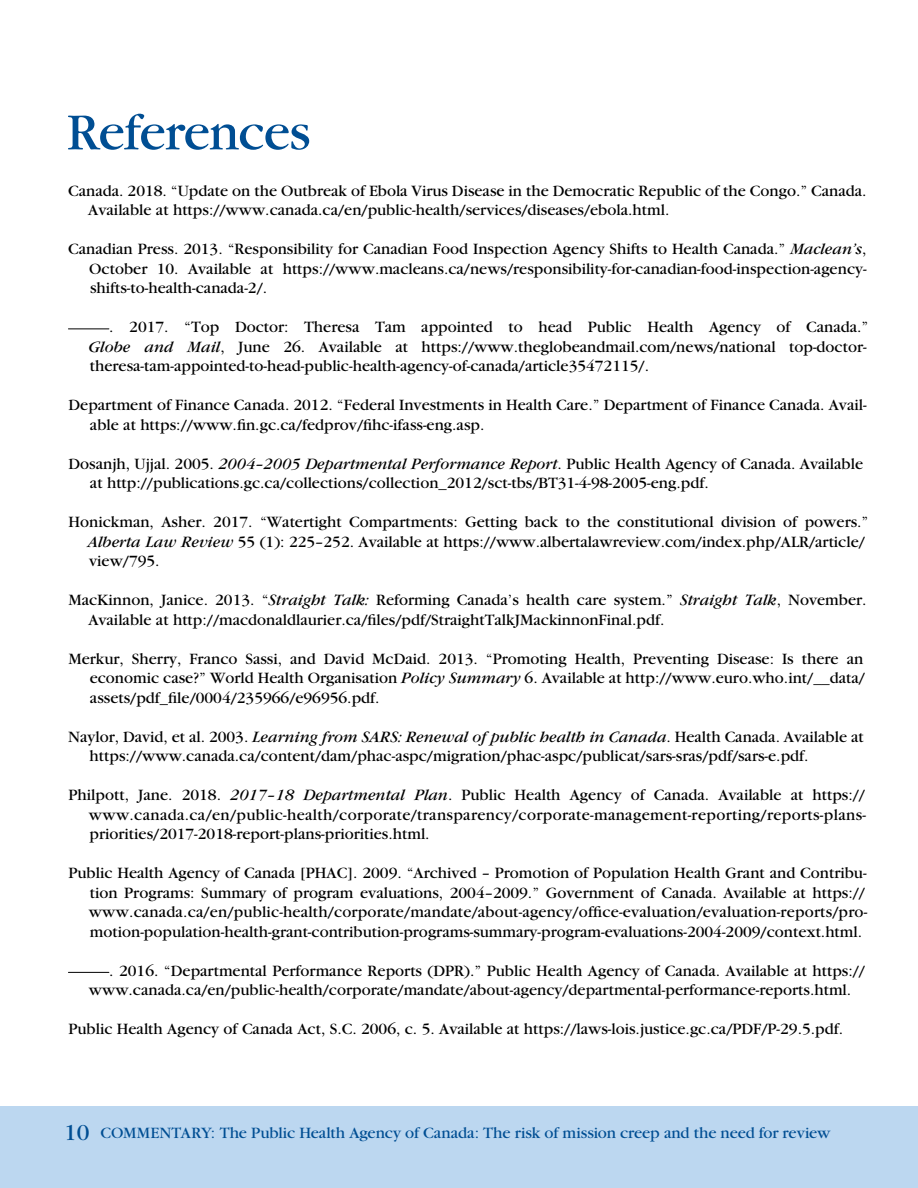
<style>
.page{position:relative;width:918px;height:1188px;background:#fff}
.page>*{position:absolute;margin:0;border:0;box-sizing:border-box;transform-origin:0 0}
.t1{font:54px "Garamond";letter-spacing:-.02em;color:#004e93}
.t2{font:16.5px/19.5px "Garamond";color:#000}
.t3{font:16.5px "Garamond";letter-spacing:-.01em;color:#004e93}
.s1{font-style:italic}
.s2{font-size:24px}
</style>
<div class="page">
<div style="left:0;top:1106px;width:918px;height:82px;background:#bcd7f0"></div>
<hr style="left:68px;top:329px;width:41px;height:1px;background:#000">
<hr style="left:68px;top:972px;width:41px;height:1px;background:#000">
<h1 class="t1" style="left:67px;top:104px;width:245px">References</h1>
<p class="t2" style="left:88px;top:181px;width:780px;text-indent:-20px">Canada. 2018. “Update on the Outbreak of Ebola Virus Disease in the Democratic Republic of the Congo.” Canada.<br>Available at https://www.canada.ca/en/public-health/services/diseases/ebola.html.</p>
<p class="t2" style="left:89px;top:240px;width:779px;text-align:justify;text-indent:-21px">Canadian Press. 2013. “Responsibility for Canadian Food Inspection Agency Shifts to Health Canada.” <span class="s1">Maclean’s</span>, October 10. Available at https://www.macleans.ca/news/responsibility-for-canadian-food-inspection-agency&shy;shifts-to-health-canada-2/.</p>
<p class="t2" style="left:88px;top:318px;width:781px;text-align:justify;text-indent:21px">. 2017. “Top Doctor: Theresa Tam appointed to head Public Health Agency of Canada.” <span class="s1">Globe and Mail</span>, June 26. Available at https://www.theglobeandmail.com/news/national top-doctor&shy;theresa-tam-appointed-to-head-public-health-agency-of-canada/article35472115/.</p>
<p class="t2" style="left:90px;top:396px;width:778px;text-indent:-21px">Department of Finance Canada. 2012. “Federal Investments in Health Care.” Department of Finance Canada. Avail&shy;able at https://www.fin.gc.ca/fedprov/fihc-ifass-eng.asp.</p>
<p class="t2" style="left:90px;top:454px;width:775px;text-indent:-21px">Dosanjh, Ujjal. 2005. <span class="s1">2004–2005 Departmental Performance Report</span>. Public Health Agency of Canada. Available at http://publications.gc.ca/collections/collection_2012/sct-tbs/BT31-4-98-2005-eng.pdf.</p>
<p class="t2" style="left:88px;top:513px;width:782px;text-indent:-19px">Honickman, Asher. 2017. “Watertight Compartments: Getting back to the constitutional division of powers.”<br><span class="s1">Alberta Law Review</span> 55 (1): 225–252. Available at https://www.albertalawreview.com/index.php/ALR/article/ view/795.</p>
<p class="t2" style="left:88px;top:591px;width:780px;text-indent:-20px">MacKinnon, Janice. 2013. “<span class="s1">Straight Talk:</span> Reforming Canada’s health care system.” <span class="s1">Straight Talk</span>, November.<br>Available at http://macdonaldlaurier.ca/files/pdf/StraightTalkJMackinnonFinal.pdf.</p>
<p class="t2" style="left:90px;top:649px;width:777px;text-align:justify;text-indent:-21px">Merkur, Sherry, Franco Sassi, and David McDaid. 2013. “Promoting Health, Preventing Disease: Is there an economic case?” World Health Organisation <span class="s1">Policy Summary</span> 6. Available at http://www.euro.who.int/__data/ assets/pdf_file/0004/235966/e96956.pdf.</p>
<p class="t2" style="left:90px;top:727px;width:776px;text-indent:-21px">Naylor, David, et al. 2003. <span class="s1">Learning from SARS: Renewal of public health in Canada</span>. Health Canada. Available at https://www.canada.ca/content/dam/phac-aspc/migration/phac-aspc/publicat/sars-sras/pdf/sars-e.pdf.</p>
<p class="t2" style="left:89px;top:786px;width:779px;text-align:justify;text-indent:-20px">Philpott, Jane. 2018. <span class="s1">2017–18 Departmental Plan</span>. Public Health Agency of Canada. Available at https:// www.canada.ca/en/public-health/corporate/transparency/corporate-management-reporting/reports-plans&shy;priorities/2017-2018-report-plans-priorities.html.</p>
<p class="t2" style="left:89px;top:864px;width:780px;text-indent:-20px">Public Health Agency of Canada [PHAC]. 2009. “Archived – Promotion of Population Health Grant and Contribu&shy;tion Programs: Summary of program evaluations, 2004–2009.” Government of Canada. Available at https:// www.canada.ca/en/public-health/corporate/mandate/about-agency/office-evaluation/evaluation-reports/pro&shy;motion-population-health-grant-contribution-programs-summary-program-evaluations-2004-2009/context.html.</p>
<p class="t2" style="left:89px;top:961px;width:778px;text-indent:20px">. 2016. “Departmental Performance Reports (DPR).” Public Health Agency of Canada. Available at https:// www.canada.ca/en/public-health/corporate/mandate/about-agency/departmental-performance-reports.html.</p>
<p class="t2" style="left:68px;top:1020px;width:776px">Public Health Agency of Canada Act, S.C. 2006, c. 5. Available at https://laws-lois.justice.gc.ca/PDF/P-29.5.pdf.</p>
<p class="t3" style="left:64px;top:1125px;width:768px"><span class="s2">10</span> COMMENTARY: The Public Health Agency of Canada: The risk of mission creep and the need for review</p>
</div>
